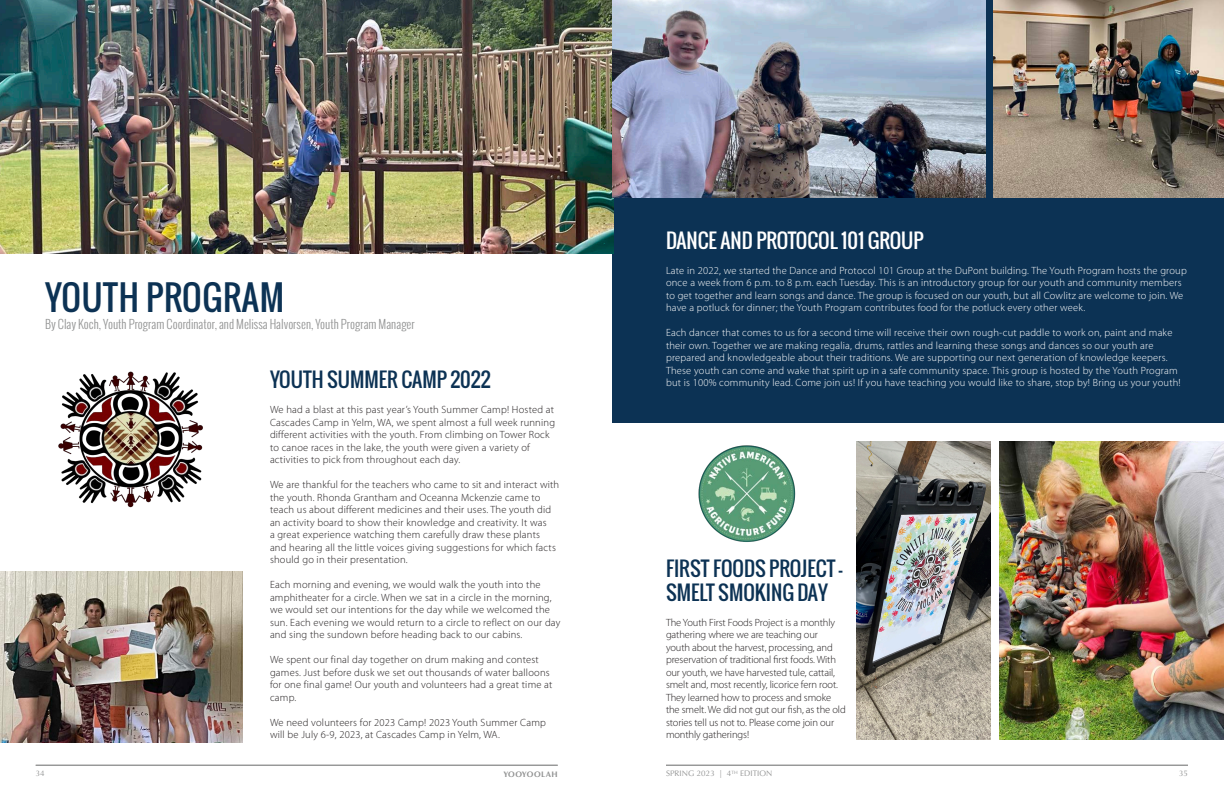
<style>
.page{position:relative;width:1224px;height:792px;background:#fff}
.page>*{position:absolute;margin:0;border:0;box-sizing:border-box;transform-origin:0 0}
.H2_-_CIT{font:34px "Oswald";letter-spacing:.02em;color:#0c3254}
.H3_-_CIT{font:20px/24px "Oswald";color:#0c3254}
.H3_-_CIT-2{font:20px "Oswald";color:#fff}
.H4_-_CIT{font:300 12px "Oswald";color:#919292}
.Paragraph_-_CIT{font:300 10.5px/12.5px "Myriad Pro";letter-spacing:.02em;color:#231f20}
.Paragraph_-_CIT-2{font:300 10.5px/12.5px "Myriad Pro";letter-spacing:.02em;color:#fff}
.Paragraph_-_CIT-3{font:300 10.5px/12.5px "Myriad Pro";letter-spacing:-.01em;color:#231f20}
.t1{font:8px "Optima";letter-spacing:.01em;color:#919292}
.t2{font:700 8px "Optima";letter-spacing:.06em;color:#919292}
</style>
<div class="page">
<div style="left:612px;top:0;width:612px;height:423px;background:#0c3254"></div>
<img style="left:0;top:0;width:613px;height:253px">
<img style="left:612px;top:0;width:374px;height:198px">
<img style="left:993px;top:0;width:231px;height:198px">
<img style="left:999px;top:441px;width:225px;height:299px">
<img style="left:856px;top:441px;width:134px;height:299px">
<img style="left:0;top:572px;width:243px;height:170px">
<img style="left:58px;top:371px;width:145px;height:136px">
<img style="left:698px;top:445px;width:98px;height:97px">
<hr style="left:36px;top:765px;width:522px;height:1px;background:#919292">
<hr style="left:666px;top:765px;width:522px;height:1px;background:#919292">
<p class="H2_-_CIT" style="left:45px;top:272px;width:241px">YOUTH PROGRAM</p>
<p class="H4_-_CIT" style="left:45px;top:316px;width:371px">By Clay Koch, Youth Program Coordinator, and Melissa Halvorsen, Youth Program Manager</p>
<p class="H3_-_CIT" style="left:270px;top:367px;width:222px">YOUTH SUMMER CAMP 2022</p>
<p class="Paragraph_-_CIT" style="left:270px;top:404px;width:287px">We had a blast at this past year’s Youth Summer Camp! Hosted at Cascades Camp in Yelm, WA, we spent almost a full week running different activities with the youth. From climbing on Tower Rock to canoe races in the lake, the youth were given a variety of activities to pick from throughout each day.</p>
<p class="Paragraph_-_CIT" style="left:270px;top:479px;width:291px">We are thankful for the teachers who came to sit and interact with the youth. Rhonda Grantham and Oceanna Mckenzie came to teach us about different medicines and their uses. The youth did an activity board to show their knowledge and creativity. It was<br>a great experience watching them carefully draw these plants<br>and hearing all the little voices giving suggestions for which facts should go in their presentation.</p>
<p class="Paragraph_-_CIT" style="left:270px;top:579px;width:292px">Each morning and evening, we would walk the youth into the amphitheater for a circle. When we sat in a circle in the morning, we would set our intentions for the day while we welcomed the sun. Each evening we would return to a circle to reflect on our day and sing the sundown before heading back to our cabins.</p>
<p class="Paragraph_-_CIT" style="left:270px;top:654px;width:284px">We spent our final day together on drum making and contest games. Just before dusk we set out thousands of water balloons for one final game! Our youth and volunteers had a great time at camp.</p>
<p class="Paragraph_-_CIT" style="left:270px;top:716px;width:277px">We need volunteers for 2023 Camp! 2023 Youth Summer Camp will be July 6-9, 2023, at Cascades Camp in Yelm, WA.</p>
<p class="H3_-_CIT-2" style="left:666px;top:225px;width:259px">DANCE AND PROTOCOL 101 GROUP</p>
<p class="Paragraph_-_CIT-2" style="left:666px;top:264px;width:522px">Late in 2022, we started the Dance and Protocol 101 Group at the DuPont building. The Youth Program hosts the group once a week from 6 p.m. to 8 p.m. each Tuesday. This is an introductory group for our youth and community members to get together and learn songs and dance. The group is focused on our youth, but all Cowlitz are welcome to join. We have a potluck for dinner; the Youth Program contributes food for the potluck every other week.</p>
<p class="Paragraph_-_CIT-2" style="left:666px;top:327px;width:516px">Each dancer that comes to us for a second time will receive their own rough-cut paddle to work on, paint and make their own. Together we are making regalia, drums, rattles and learning these songs and dances so our youth are prepared and knowledgeable about their traditions. We are supporting our next generation of knowledge keepers.<br>These youth can come and wake that spirit up in a safe community space. This group is hosted by the Youth Program but is 100% community lead. Come join us! If you have teaching you would like to share, stop by! Bring us your youth!</p>
<p class="H3_-_CIT" style="left:666px;top:556px;width:178px">FIRST FOODS PROJECT -<br>SMELT SMOKING DAY</p>
<p class="Paragraph_-_CIT-3" style="left:666px;top:616px;width:181px">The Youth First Foods Project is a monthly gathering where we are teaching our<br>youth about the harvest, processing, and preservation of traditional first foods. With our youth, we have harvested tule, cattail, smelt and, most recently, licorice fern root.<br>They learned how to process and smoke the smelt. We did not gut our fish, as the old stories tell us not to. Please come join our monthly gatherings!</p>
<p class="t1" style="left:36px;top:769px;width:10px">34</p>
<p class="t1" style="left:666px;top:769px;width:108px">SPRING 2023 | 4<sup>TH</sup> EDITION</p>
<p class="t2" style="left:503px;top:769px;width:56px">YOOYOOLAH</p>
<p class="t1" style="left:1179px;top:769px;width:10px">35</p>
</div>
